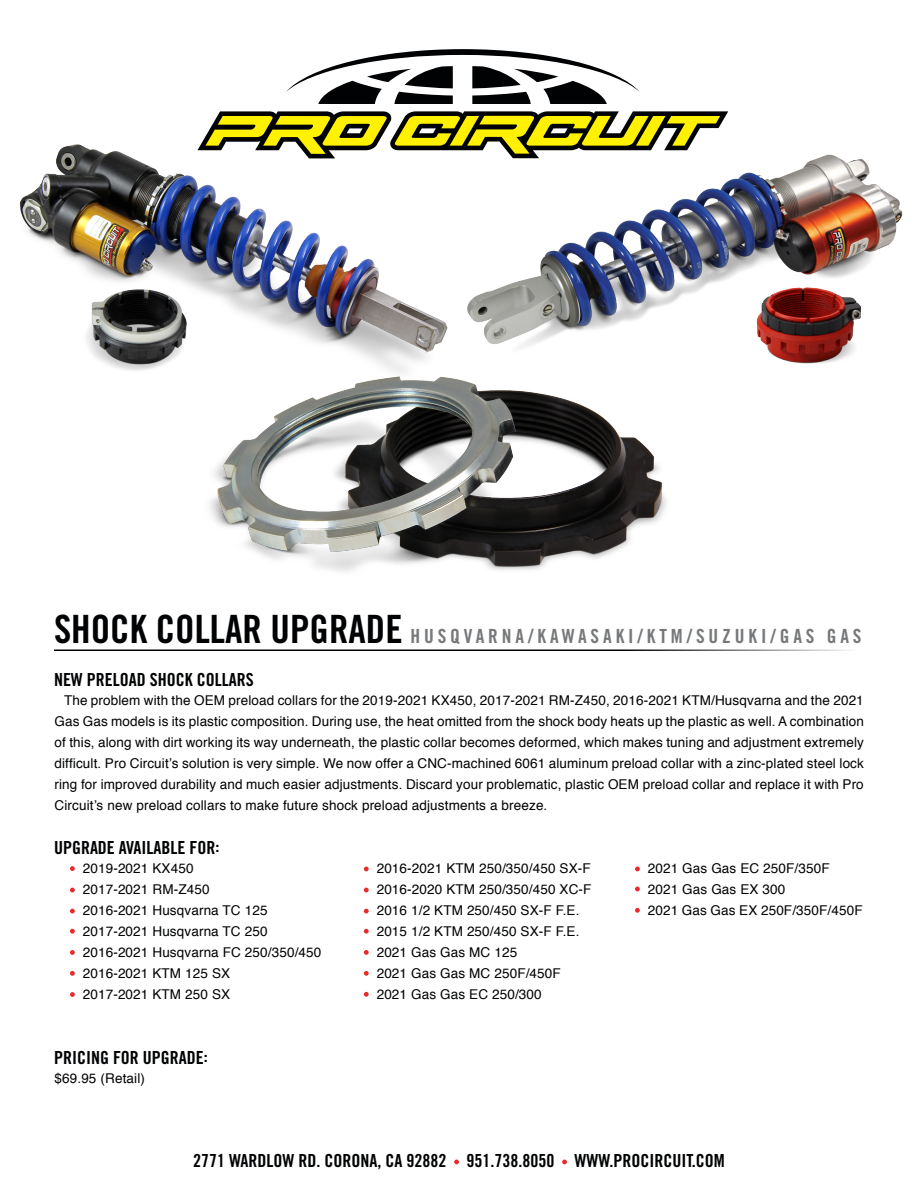
<style>
.page{position:relative;width:918px;height:1188px;background:#fff}
.page>*{position:absolute;margin:0;border:0;box-sizing:border-box;transform-origin:0 0}
.t1{font:19.5px "Trade Gothic LT Pro Bd Cn 20";letter-spacing:.2em;color:#76787a}
.t2{font:18px "Trade Gothic LT Pro Bd Cn 20";color:#010203}
.t3{font:13.5px/21px "Helvetica";letter-spacing:.01em;color:#010203;text-align:justify}
.s1{font-size:39px;color:#010203}
</style>
<div class="page">
<img style="left:512px;top:154px;width:391px;height:132px">
<svg style="left:454px;top:1160px;width:5px;height:4px"></svg>
<svg style="left:562px;top:1160px;width:5px;height:4px"></svg>
<hr style="left:54px;top:650px;width:810px;height:1px;background:#010203">
<svg style="left:286px;top:49px;width:354px;height:55px"></svg>
<svg style="left:203px;top:111px;width:525px;height:47px"></svg>
<svg style="left:70px;top:866px;width:5px;height:5px"></svg>
<svg style="left:364px;top:867px;width:5px;height:4px"></svg>
<svg style="left:635px;top:867px;width:5px;height:4px"></svg>
<svg style="left:635px;top:887px;width:5px;height:4px"></svg>
<svg style="left:635px;top:908px;width:5px;height:5px"></svg>
<svg style="left:70px;top:888px;width:5px;height:4px"></svg>
<svg style="left:364px;top:888px;width:5px;height:4px"></svg>
<svg style="left:70px;top:909px;width:5px;height:5px"></svg>
<svg style="left:70px;top:929px;width:5px;height:5px"></svg>
<svg style="left:70px;top:950px;width:5px;height:5px"></svg>
<svg style="left:70px;top:971px;width:5px;height:5px"></svg>
<svg style="left:70px;top:992px;width:5px;height:5px"></svg>
<svg style="left:364px;top:909px;width:5px;height:5px"></svg>
<svg style="left:364px;top:929px;width:5px;height:5px"></svg>
<svg style="left:364px;top:950px;width:5px;height:5px"></svg>
<svg style="left:364px;top:971px;width:5px;height:5px"></svg>
<svg style="left:364px;top:992px;width:5px;height:5px"></svg>
<img style="left:209px;top:280px;width:495px;height:292px">
<img style="left:754px;top:285px;width:119px;height:79px">
<img style="left:20px;top:140px;width:434px;height:248px">
<p class="t1" style="left:54px;top:624px;width:809px"><span class="s1">SHOCK COLLAR UPGRADE</span> HUSQVARNA/KAWASAKI/KTM/SUZUKI/GAS GAS</p>
<p class="t2" style="left:54px;top:669px;width:201px">NEW PRELOAD SHOCK COLLARS</p>
<p class="t3" style="left:55px;top:690px;width:811px;text-indent:9px">The problem with the OEM preload collars for the 2019-2021 KX450, 2017-2021 RM-Z450, 2016-2021 KTM/Husqvarna and the 2021<br>Gas Gas models is its plastic composition. During use, the heat omitted from the shock body heats up the plastic as well. A combination of this, along with dirt working its way underneath, the plastic collar becomes deformed, which makes tuning and adjustment extremely difficult. Pro Circuit’s solution is very simple. We now offer a CNC-machined 6061 aluminum preload collar with a zinc-plated steel lock ring for improved durability and much easier adjustments. Discard your problematic, plastic OEM preload collar and replace it with Pro Circuit’s new preload collars to make future shock preload adjustments a breeze.</p>
<p class="t2" style="left:54px;top:837px;width:167px">UPGRADE AVAILABLE FOR:</p>
<p class="t3" style="left:83px;top:858px;width:112px">2019-2021 KX450</p>
<p class="t3" style="left:83px;top:879px;width:128px">2017-2021 RM-Z450</p>
<p class="t3" style="left:83px;top:900px;width:186px">2016-2021 Husqvarna TC 125</p>
<p class="t3" style="left:83px;top:921px;width:186px">2017-2021 Husqvarna TC 250</p>
<p class="t3" style="left:83px;top:942px;width:240px">2016-2021 Husqvarna FC 250/350/450</p>
<p class="t3" style="left:83px;top:963px;width:149px">2016-2021 KTM 125 SX</p>
<p class="t3" style="left:83px;top:984px;width:149px">2017-2021 KTM 250 SX</p>
<p class="t2" style="left:54px;top:1047px;width:155px">PRICING FOR UPGRADE:</p>
<p class="t3" style="left:55px;top:1068px;width:92px">$69.95 (Retail)</p>
<p class="t3" style="left:377px;top:858px;width:216px">2016-2021 KTM 250/350/450 SX-F</p>
<p class="t3" style="left:377px;top:879px;width:216px">2016-2020 KTM 250/350/450 XC-F</p>
<p class="t3" style="left:377px;top:900px;width:204px">2016 1/2 KTM 250/450 SX-F F.E.</p>
<p class="t3" style="left:377px;top:921px;width:204px">2015 1/2 KTM 250/450 SX-F F.E.</p>
<p class="t3" style="left:377px;top:942px;width:142px">2021 Gas Gas MC 125</p>
<p class="t3" style="left:377px;top:963px;width:186px">2021 Gas Gas MC 250F/450F</p>
<p class="t3" style="left:377px;top:984px;width:167px">2021 Gas Gas EC 250/300</p>
<p class="t3" style="left:648px;top:858px;width:183px">2021 Gas Gas EC 250F/350F</p>
<p class="t3" style="left:648px;top:879px;width:139px">2021 Gas Gas EX 300</p>
<p class="t3" style="left:648px;top:900px;width:216px">2021 Gas Gas EX 250F/350F/450F</p>
<p class="t2" style="left:193px;top:1150px;width:533px">2771 WARDLOW RD. CORONA, CA 92882 951.738.8050 WWW.PROCIRCUIT.COM</p>
</div>
